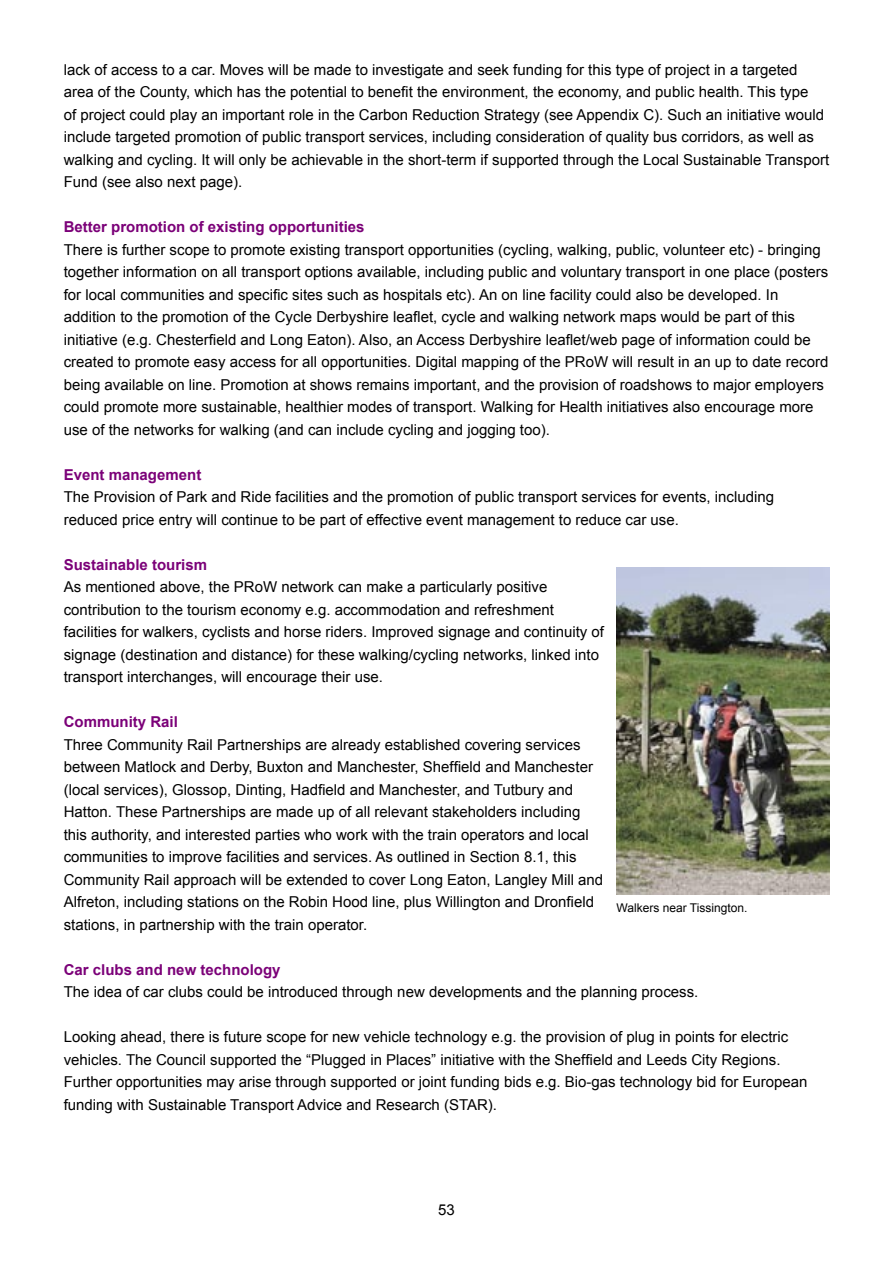
<style>
.page{position:relative;width:893px;height:1263px;background:#fff}
.page>*{position:absolute;margin:0;border:0;box-sizing:border-box;transform-origin:0 0}
.t1{font:15px/22.5px "Arial";color:#000}
.t2{font:700 15px "Arial";color:#7b0078}
.t3{font:12px "Arial";color:#000}
</style>
<div class="page">
<img style="left:616px;top:568px;width:213px;height:327px">
<p class="t1" style="left:64px;top:58px;width:767px">lack of access to a car. Moves will be made to investigate and seek funding for this type of project in a targeted area of the County, which has the potential to benefit the environment, the economy, and public health. This type<br>of project could play an important role in the Carbon Reduction Strategy (see Appendix C). Such an initiative would include targeted promotion of public transport services, including consideration of quality bus corridors, as well as walking and cycling. It will only be achievable in the short-term if supported through the Local Sustainable Transport Fund (see also next page).</p>
<p class="t2" style="left:64px;top:219px;width:302px">Better promotion of existing opportunities</p>
<p class="t1" style="left:64px;top:238px;width:766px">There is further scope to promote existing transport opportunities (cycling, walking, public, volunteer etc) - bringing together information on all transport options available, including public and voluntary transport in one place (posters for local communities and specific sites such as hospitals etc). An on line facility could also be developed. In addition to the promotion of the Cycle Derbyshire leaflet, cycle and walking network maps would be part of this initiative (e.g. Chesterfield and Long Eaton). Also, an Access Derbyshire leaflet/web page of information could be created to promote easy access for all opportunities. Digital mapping of the PRoW will result in an up to date record being available on line. Promotion at shows remains important, and the provision of roadshows to major employers could promote more sustainable, healthier modes of transport. Walking for Health initiatives also encourage more use of the networks for walking (and can include cycling and jogging too).</p>
<p class="t2" style="left:64px;top:466px;width:139px">Event management</p>
<p class="t1" style="left:64px;top:486px;width:712px">The Provision of Park and Ride facilities and the promotion of public transport services for events, including reduced price entry will continue to be part of effective event management to reduce car use.</p>
<p class="t2" style="left:64px;top:556px;width:145px">Sustainable tourism</p>
<p class="t1" style="left:64px;top:576px;width:542px">As mentioned above, the PRoW network can make a particularly positive contribution to the tourism economy e.g. accommodation and refreshment facilities for walkers, cyclists and horse riders. Improved signage and continuity of signage (destination and distance) for these walking/cycling networks, linked into transport interchanges, will encourage their use.</p>
<p class="t2" style="left:64px;top:714px;width:116px">Community Rail</p>
<p class="t1" style="left:64px;top:733px;width:541px">Three Community Rail Partnerships are already established covering services between Matlock and Derby, Buxton and Manchester, Sheffield and Manchester (local services), Glossop, Dinting, Hadfield and Manchester, and Tutbury and Hatton. These Partnerships are made up of all relevant stakeholders including this authority, and interested parties who work with the train operators and local communities to improve facilities and services. As outlined in Section 8.1, this Community Rail approach will be extended to cover Long Eaton, Langley Mill and Alfreton, including stations on the Robin Hood line, plus Willington and Dronfield stations, in partnership with the train operator.</p>
<p class="t2" style="left:64px;top:961px;width:218px">Car clubs and new technology</p>
<p class="t1" style="left:64px;top:981px;width:636px">The idea of car clubs could be introduced through new developments and the planning process.</p>
<p class="t1" style="left:64px;top:1026px;width:745px">Looking ahead, there is future scope for new vehicle technology e.g. the provision of plug in points for electric vehicles. The Council supported the “Plugged in Places” initiative with the Sheffield and Leeds City Regions.<br>Further opportunities may arise through supported or joint funding bids e.g. Bio-gas technology bid for European funding with Sustainable Transport Advice and Research (STAR).</p>
<p class="t3" style="left:617px;top:901px;width:132px">Walkers near Tissington.</p>
<p class="t1" style="left:438px;top:1199px;width:18px">53</p>
</div>
